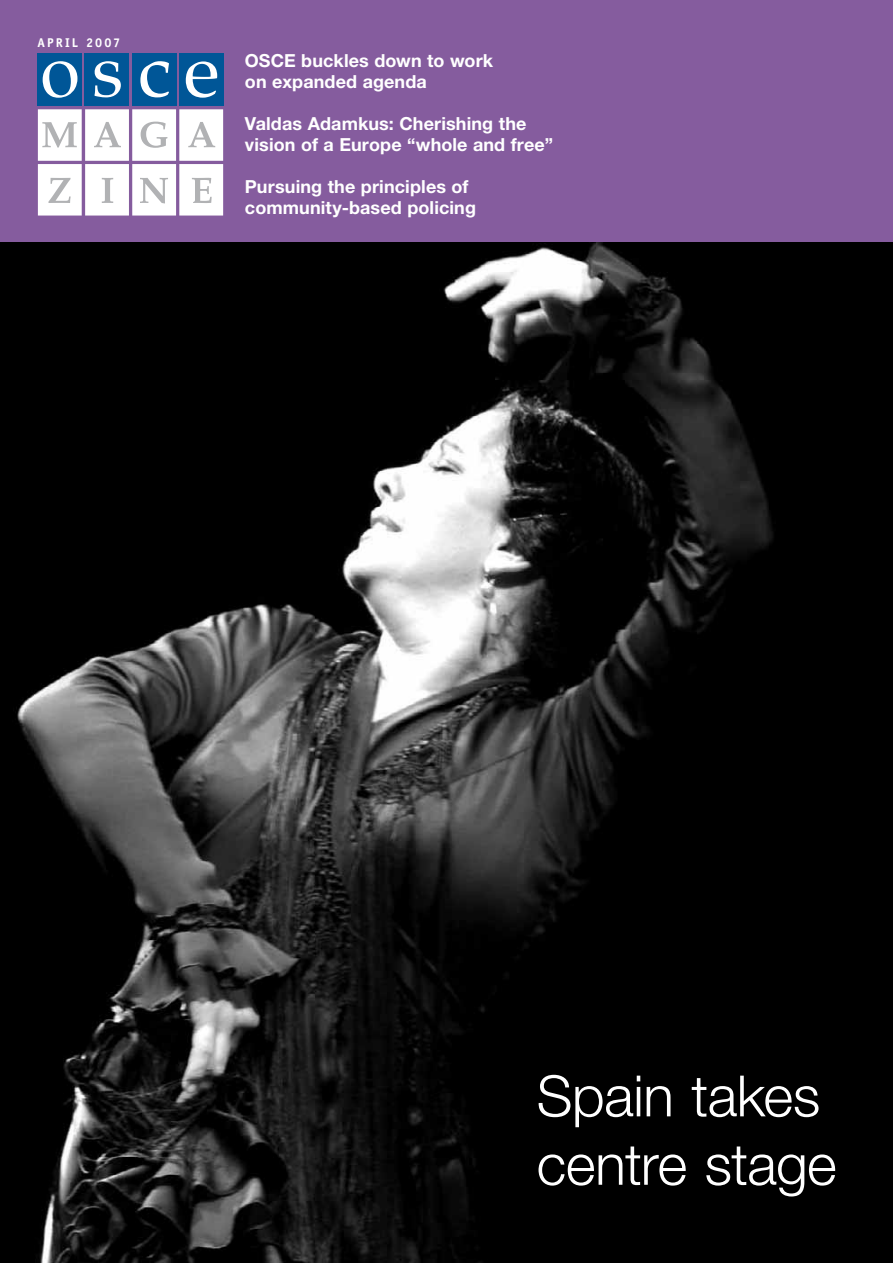
<style>
.page{position:relative;width:893px;height:1263px;background:#fff}
.page>*{position:absolute;margin:0;border:0;box-sizing:border-box;transform-origin:0 0}
.t1{font:300 57px/68.4px "Helvetica Neue";letter-spacing:-.01em;color:#fff}
.t2{font:700 18px/21px "Helvetica Neue";letter-spacing:.005em;color:#fff}
.t3{font:700 12.75px "Officina Sans";letter-spacing:.16em;color:#fff}
</style>
<div class="page">
<img style="left:0;top:241px;width:893px;height:1022px">
<div style="left:0;top:0;width:893px;height:241px;background:#855c9e"></div>
<div style="left:179px;top:53px;width:44px;height:52px;background:#005697"></div>
<div style="left:132px;top:53px;width:44px;height:52px;background:#005697"></div>
<div style="left:85px;top:53px;width:44px;height:52px;background:#005697"></div>
<div style="left:38px;top:53px;width:44px;height:52px;background:#005697"></div>
<svg style="left:186px;top:61px;width:31px;height:37px"></svg>
<svg style="left:140px;top:61px;width:29px;height:36px"></svg>
<svg style="left:94px;top:61px;width:27px;height:36px"></svg>
<svg style="left:43px;top:61px;width:34px;height:37px"></svg>
<svg style="left:38px;top:109px;width:185px;height:107px;background:#ece8ee"></svg>
<p class="t3" style="left:37px;top:37px;width:84px">APRIL 2007</p>
<p class="t2" style="left:245px;top:52px;width:250px">OSCE buckles down to work on expanded agenda</p>
<p class="t2" style="left:245px;top:115px;width:310px">Valdas Adamkus: Cherishing the vision of a Europe “whole and free”</p>
<p class="t2" style="left:245px;top:178px;width:233px">Pursuing the principles of community-based policing</p>
<h1 class="t1" style="left:537px;top:1067px;width:301px">Spain takes centre stage</h1>
</div>
